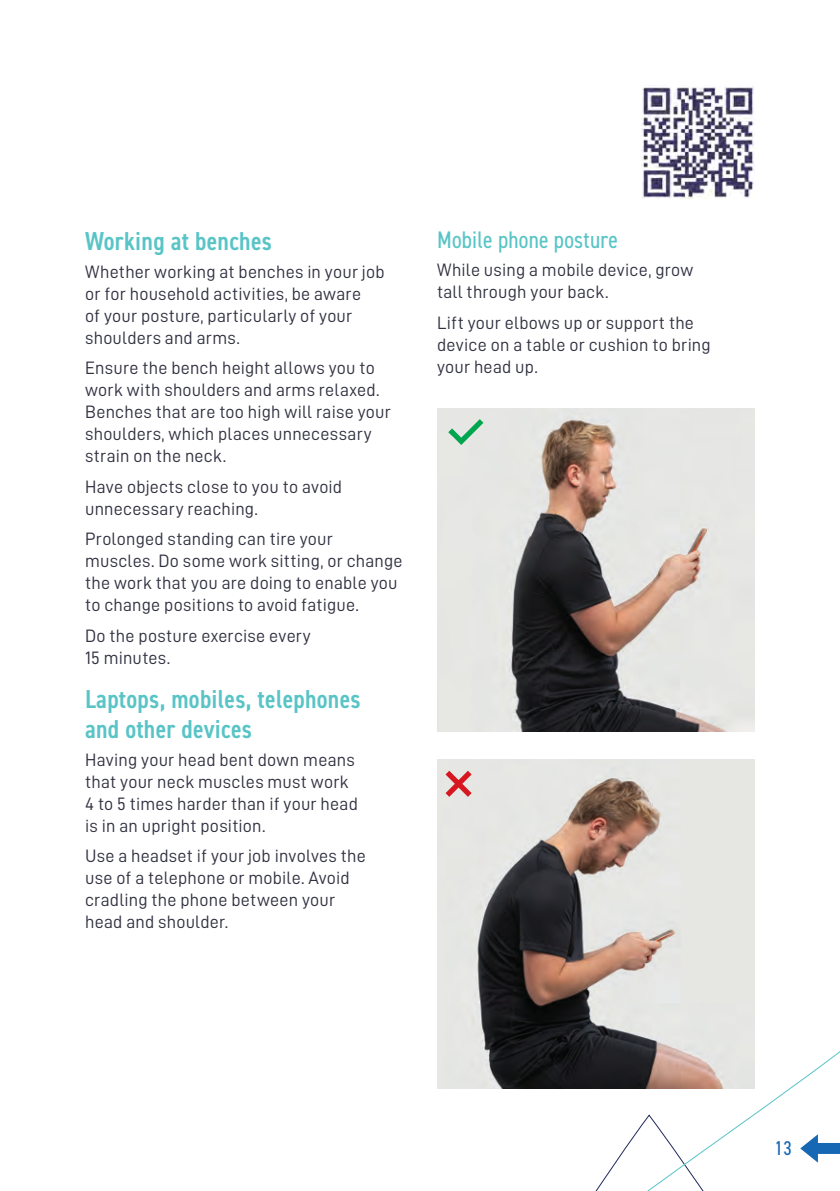
<style>
.page{position:relative;width:840px;height:1191px;background:#fff}
.page>*{position:absolute;margin:0;border:0;box-sizing:border-box;transform-origin:0 0}
._01_Heading_-_Sub_2{font:600 condensed 26px/30px "DIN2014";letter-spacing:.01em;color:#59c4c6}
._01_Heading_-_Sub_3{font:condensed 24px "DIN2014";letter-spacing:.01em;color:#59c4c6}
.t1{font:condensed 20px "DIN2014";color:#1768b4}
._02_Body{font:18px/22px "D DIN";letter-spacing:.01em;color:#313241}
</style>
<div class="page">
<img style="left:437px;top:760px;width:317px;height:329px">
<svg style="left:445px;top:770px;width:26px;height:27px"></svg>
<img style="left:437px;top:408px;width:317px;height:323px">
<svg style="left:448px;top:419px;width:35px;height:26px"></svg>
<svg style="left:502px;top:1028px;width:337px;height:163px"></svg>
<img style="left:641px;top:85px;width:113px;height:113px">
<p class="_01_Heading_-_Sub_2" style="left:85px;top:225px;width:188px">Working at benches</p>
<p class="_02_Body" style="left:85px;top:260px;width:301px">Whether working at benches in your job or for household activities, be aware<br>of your posture, particularly of your shoulders and arms.</p>
<p class="_02_Body" style="left:85px;top:357px;width:307px">Ensure the bench height allows you to work with shoulders and arms relaxed.<br>Benches that are too high will raise your shoulders, which places unnecessary strain on the neck.</p>
<p class="_02_Body" style="left:85px;top:475px;width:258px">Have objects close to you to avoid unnecessary reaching.</p>
<p class="_02_Body" style="left:85px;top:528px;width:319px">Prolonged standing can tire your muscles. Do some work sitting, or change the work that you are doing to enable you to change positions to avoid fatigue.</p>
<p class="_02_Body" style="left:85px;top:624px;width:227px">Do the posture exercise every<br>15 minutes.</p>
<p class="_01_Heading_-_Sub_2" style="left:85px;top:683px;width:277px">Laptops, mobiles, telephones and other devices</p>
<p class="_02_Body" style="left:85px;top:748px;width:274px">Having your head bent down means that your neck muscles must work<br>4 to 5 times harder than if your head is in an upright position.</p>
<p class="_02_Body" style="left:85px;top:844px;width:282px">Use a headset if your job involves the use of a telephone or mobile. Avoid cradling the phone between your head and shoulder.</p>
<p class="_01_Heading_-_Sub_3" style="left:437px;top:224px;width:182px">Mobile phone posture</p>
<p class="_02_Body" style="left:437px;top:258px;width:258px">While using a mobile device, grow tall through your back.</p>
<p class="_02_Body" style="left:437px;top:311px;width:275px">Lift your elbows up or support the device on a table or cushion to bring your head up.</p>
<p class="t1" style="left:774px;top:1134px;width:18px">13</p>
</div>
